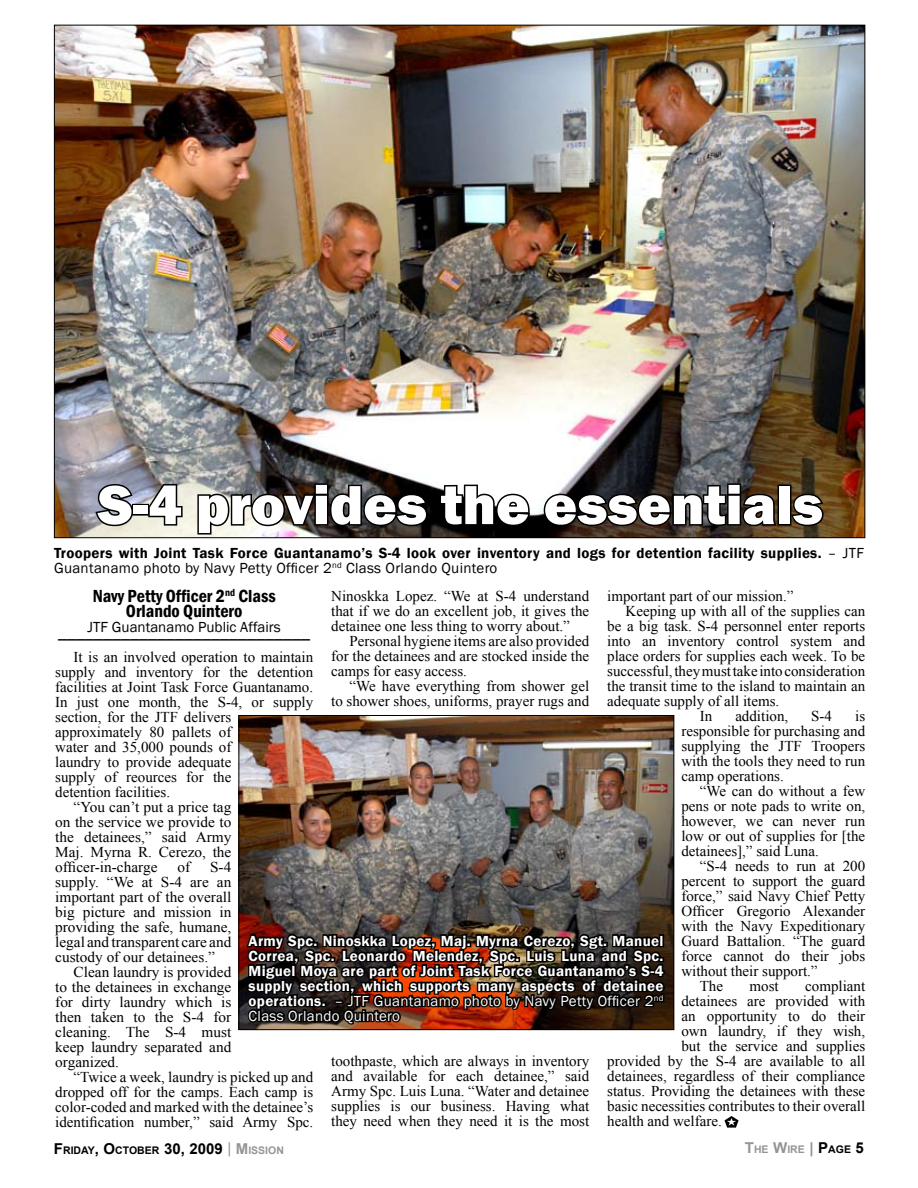
<style>
.page{position:relative;width:918px;height:1188px;background:#fff}
.page>*{position:absolute;margin:0;border:0;box-sizing:border-box;transform-origin:0 0}
.t1{font:800 57px "Franklin Gothic";color:#fff}
.t2{font:600 condensed 18px/15px "Franklin Gothic";color:#000;text-align:center}
.t3{font:18px "Franklin Gothic";color:#000}
.t4{font:15px/15px "Times New Roman";color:#000;text-align:justify}
.t5{font:600 15px/15px "Franklin Gothic";letter-spacing:.02em;color:#fff;text-align:justify}
.t6{font:600 15px/15px "Franklin Gothic";letter-spacing:.02em;color:#000}
.t7{font:15px "Franklin Gothic";color:#000}
.t8{font:700 10.5px "Arial";color:#000}
.t9{font:700 10.5px "Arial";color:#939598}
.s1{font-weight:400}
.s2{font-size:15px}
.s3{font-weight:400;font-size:15px;color:#939598}
.s4{font-size:15px;color:#939598}
.s5{color:#939598}
.s6{font-size:15px;color:#8f9194}
.s7{font-size:15px;color:#000}
.s8{color:#000}
</style>
<div class="page">
<svg style="left:724px;top:1116px;width:15px;height:12px"></svg>
<img style="left:56px;top:27px;width:807px;height:509px">
<img style="left:240px;top:717px;width:432px;height:311px">
<img style="left:245px;top:917px;width:422px;height:112px">
<svg style="left:94px;top:483px;width:41px;height:45px;background:#7b7b83"></svg>
<div style="left:132px;top:504px;width:17px;height:12px;border:3px solid #000"></div>
<svg style="left:147px;top:483px;width:37px;height:44px;background:#96958f"></svg>
<svg style="left:196px;top:482px;width:233px;height:54px;background:#524e4b"></svg>
<svg style="left:438px;top:483px;width:94px;height:45px"></svg>
<svg style="left:542px;top:482px;width:236px;height:46px;background:#302b27"></svg>
<div style="left:778px;top:485px;width:13px;height:41px;border:3px solid #000"></div>
<svg style="left:789px;top:492px;width:36px;height:36px"></svg>
<h1 class="t1" style="left:98px;top:468px;width:726px">S-4 provides the essentials</h1>
<p class="t6" style="left:54px;top:546px;width:811px">Troopers with Joint Task Force Guantanamo’s S-4 look over inventory and logs for detention facility supplies. <span class="s1">– JTF<br>Guantanamo photo by Navy Petty Officer 2</span><sup>nd</sup> <span class="s1">Class Orlando Quintero</span></p>
<p class="t2" style="left:93px;top:588px;width:185px">Navy Petty Officer 2<sup>nd</sup> Class<br>Orlando Quintero</p>
<p class="t7" style="left:88px;top:617px;width:195px">JTF Guantanamo Public Affairs</p>
<p class="t3" style="left:58px;top:621px;width:253px">____________________________</p>
<p class="t4" style="left:74px;top:649px;width:241px">It is an involved operation to maintain</p>
<p class="t4" style="left:55px;top:664px;width:259px">supply and inventory for the detention</p>
<p class="t4" style="left:55px;top:679px;width:259px">facilities at Joint Task Force Guantanamo.</p>
<p class="t4" style="left:55px;top:694px;width:260px">In just one month, the S-4, or supply</p>
<p class="t4" style="left:55px;top:709px;width:178px">section, for the JTF delivers</p>
<p class="t4" style="left:55px;top:724px;width:178px">approximately 80 pallets of</p>
<p class="t4" style="left:55px;top:739px;width:178px">water and 35,000 pounds of</p>
<p class="t4" style="left:55px;top:754px;width:178px">laundry to provide adequate</p>
<p class="t4" style="left:55px;top:769px;width:178px">supply of reources for the</p>
<p class="t4" style="left:55px;top:784px;width:116px">detention facilities.</p>
<p class="t4" style="left:74px;top:799px;width:159px">“You can’t put a price tag</p>
<p class="t4" style="left:55px;top:814px;width:178px">on the service we provide to</p>
<p class="t4" style="left:55px;top:829px;width:178px">the detainees,” said Army</p>
<p class="t4" style="left:55px;top:844px;width:178px">Maj. Myrna R. Cerezo, the</p>
<p class="t4" style="left:55px;top:859px;width:104px">officer-in-charge</p>
<p class="t4" style="left:177px;top:859px;width:14px">of</p>
<p class="t4" style="left:331px;top:588px;width:260px">Ninoskka Lopez. “We at S-4 understand that if we do an excellent job, it gives the detainee one less thing to worry about.”</p>
<p class="t4" style="left:331px;top:633px;width:260px;text-indent:18px">Personal hygiene items are also provided for the detainees and are stocked inside the camps for easy access.</p>
<p class="t4" style="left:331px;top:678px;width:260px;text-align:right">“We have everything from shower gel<br>to shower shoes, uniforms, prayer rugs and</p>
<p class="t4" style="left:607px;top:588px;width:188px">important part of our mission.”</p>
<p class="t4" style="left:626px;top:603px;width:241px">Keeping up with all of the supplies can</p>
<p class="t4" style="left:607px;top:618px;width:259px">be a big task. S-4 personnel enter reports</p>
<p class="t4" style="left:607px;top:633px;width:259px">into an inventory control system and</p>
<p class="t4" style="left:607px;top:648px;width:260px">place orders for supplies each week. To be</p>
<p class="t4" style="left:607px;top:663px;width:260px">successful, they must take into consideration</p>
<p class="t4" style="left:607px;top:678px;width:259px">the transit time to the island to maintain an</p>
<p class="t4" style="left:607px;top:693px;width:174px">adequate supply of all items.</p>
<p class="t4" style="left:700px;top:708px;width:14px">In</p>
<p class="t4" style="left:735px;top:708px;width:54px">addition,</p>
<p class="t4" style="left:811px;top:708px;width:22px">S-4</p>
<p class="t4" style="left:681px;top:708px;width:185px;text-indent:174px">is responsible for purchasing and supplying the JTF Troopers with the tools they need to run camp operations.</p>
<p class="t4" style="left:681px;top:783px;width:185px;text-indent:18px">“We can do without a few pens or note pads to write on, however, we can never run low or out of supplies for [the detainees],” said Luna.</p>
<p class="t4" style="left:700px;top:858px;width:167px">“S-4 needs to run at 200</p>
<p class="t4" style="left:681px;top:873px;width:185px">percent to support the guard</p>
<p class="t4" style="left:681px;top:888px;width:185px">force,” said Navy Chief Petty</p>
<p class="t4" style="left:681px;top:903px;width:185px">Officer Gregorio Alexander</p>
<p class="t4" style="left:681px;top:918px;width:185px">with the Navy Expeditionary</p>
<p class="t4" style="left:681px;top:933px;width:185px">Guard Battalion. “The guard</p>
<p class="t4" style="left:681px;top:948px;width:185px">force cannot do their jobs</p>
<p class="t4" style="left:681px;top:963px;width:138px">without their support.”</p>
<p class="t4" style="left:700px;top:978px;width:25px">The</p>
<p class="t4" style="left:750px;top:978px;width:31px">most</p>
<p class="t4" style="left:805px;top:978px;width:62px">compliant</p>
<p class="t4" style="left:681px;top:993px;width:185px">detainees are provided with</p>
<p class="t4" style="left:681px;top:1008px;width:185px">an opportunity to do their</p>
<p class="t4" style="left:681px;top:1023px;width:185px">own laundry, if they wish,</p>
<p class="t4" style="left:681px;top:1038px;width:185px">but the service and supplies</p>
<p class="t4" style="left:607px;top:1053px;width:259px">provided by the S-4 are available to all</p>
<p class="t4" style="left:607px;top:1068px;width:260px">detainees, regardless of their compliance</p>
<p class="t4" style="left:607px;top:1083px;width:259px">status. Providing the detainees with these</p>
<p class="t4" style="left:607px;top:1098px;width:259px">basic necessities contributes to their overall</p>
<p class="t4" style="left:607px;top:1113px;width:116px">health and welfare.</p>
<p class="t4" style="left:55px;top:859px;width:178px;text-indent:155px">S-4 supply. “We at S-4 are an important part of the overall big picture and mission in providing the safe, humane, legal and transparent care and custody of our detainees.”</p>
<p class="t4" style="left:55px;top:964px;width:178px;text-indent:18px">Clean laundry is provided to the detainees in exchange for dirty laundry which is then taken to the S-4 for cleaning. The S-4 must keep laundry separated and organized.</p>
<p class="t4" style="left:55px;top:1069px;width:260px;text-indent:18px">“Twice a week, laundry is picked up and dropped off for the camps. Each camp is color-coded and marked with the detainee’s identification number,” said Army Spc.</p>
<p class="t5" style="left:249px;top:933px;width:416px">Army Spc. Ninoskka Lopez, Maj. Myrna Cerezo, Sgt. Manuel Correa, Spc. Leonardo Melendez, Spc. Luis Luna and Spc.<br>Miguel Moya are part of Joint Task Force Guantanamo’s S-4 supply section, which supports many aspects of detainee operations. <span class="s1">– JTF Guantanamo photo by Navy Petty Officer 2</span><sup>nd </sup><span class="s1">Class Orlando Quintero</span></p>
<p class="t4" style="left:331px;top:1053px;width:260px">toothpaste, which are always in inventory and available for each detainee,” said Army Spc. Luis Luna. “Water and detainee supplies is our business. Having what they need when they need it is the most</p>
<p class="t8" style="left:54px;top:1144px;width:231px"><span class="s2">F</span>RIDAY<span class="s2">, O</span>CTOBER <span class="s2">30, 2009</span> <span class="s3">|</span> <span class="s4">M</span><span class="s5">ISSION</span></p>
<p class="t9" style="left:745px;top:1142px;width:121px"><span class="s2">T</span>HE <span class="s2">W</span>IRE <span class="s6">|</span> <span class="s7">P</span><span class="s8">AGE</span> <span class="s7">5</span></p>
</div>
